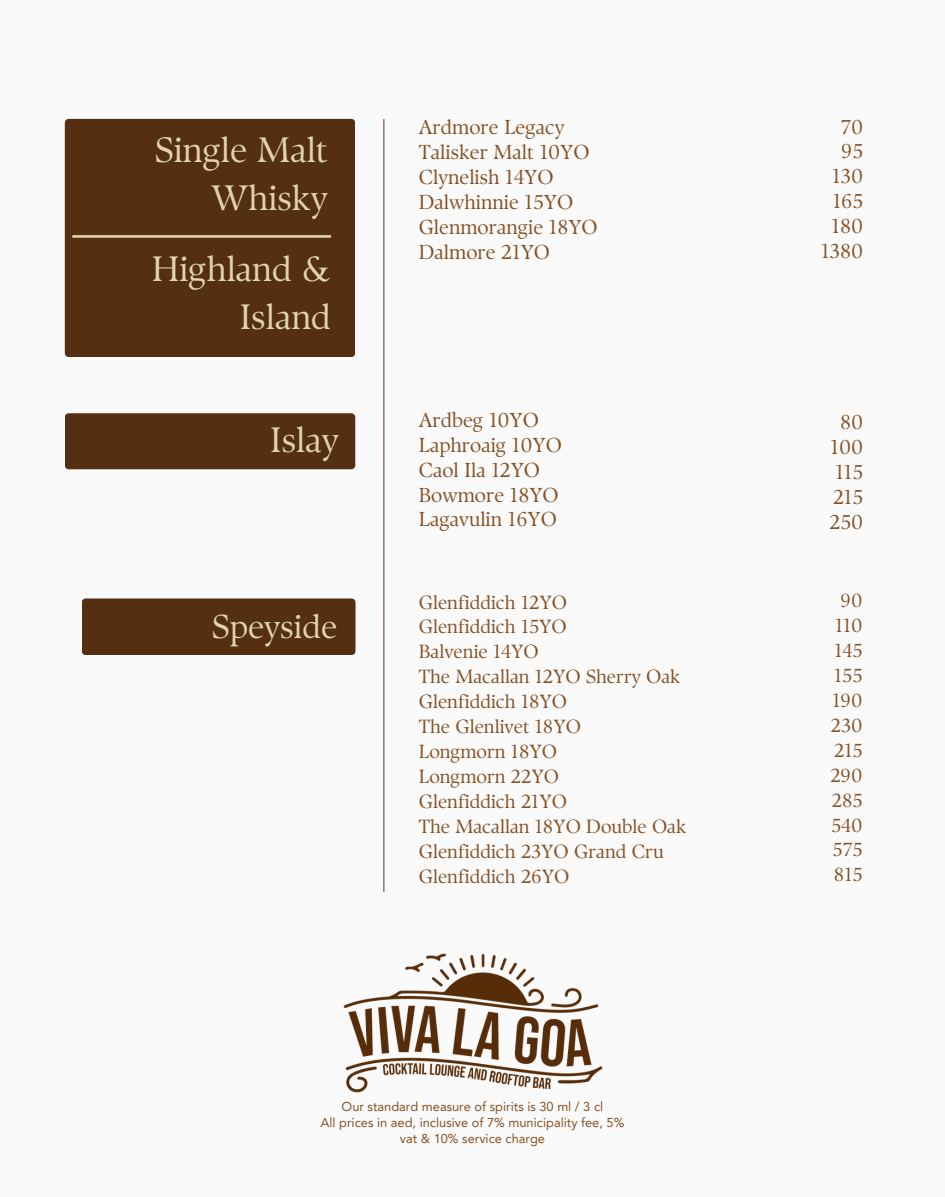
<style>
.page{position:relative;width:945px;height:1197px;background:#fafafa}
.page>*{position:absolute;margin:0;border:0;box-sizing:border-box;transform-origin:0 0}
.t1{font:35.18px/48.3px "TY Serif D";color:#e2d2b1;text-align:right}
.t2{font:33.25px "TY Serif D";color:#e2d2b1}
.t3{font:20.12px/24.8px "TY Serif D";color:#865024}
.t4{font:19.07px/24.8px "TY Serif D";color:#865024}
.t5{font:12.78px/16.1px "Avenir LT Pro";color:#865024;text-align:center}
</style>
<div class="page">
<hr style="left:383px;top:120px;width:2px;height:771px;background:#88634c">
<div style="left:65px;top:119px;width:290px;height:238px;background:#542f11;border-radius:4px"></div>
<div style="left:65px;top:413px;width:290px;height:56px;background:#542f11;border-radius:4px"></div>
<hr style="left:72px;top:235px;width:259px;height:3px;background:#e2d2b1">
<img style="left:343px;top:953px;width:260px;height:140px">
<div style="left:82px;top:598px;width:273px;height:57px;background:#542f11;border-radius:4px"></div>
<h1 class="t1" style="left:155px;top:126px;width:174px">Single Malt<br>Whisky</h1>
<h2 class="t1" style="left:152px;top:244px;width:181px">Highland &amp;<br>Island</h2>
<p class="t1" style="left:270px;top:415px;width:70px">Islay</p>
<p class="t2" style="left:212px;top:606px;width:127px">Speyside</p>
<h1 class="t3" style="left:419px;top:115px;width:180px">Ardmore Legacy<br>Talisker Malt 10YO<br>Clynelish 14YO<br>Dalwhinnie 15YO<br>Glenmorangie 18YO<br>Dalmore 21YO</h1>
<p class="t3" style="left:419px;top:407px;width:145px">Ardbeg 10YO<br>Laphroaig 10YO<br>Caol Ila 12YO<br>Bowmore 18YO<br>Lagavulin 16YO</p>
<p class="t4" style="left:419px;top:589px;width:269px">Glenfiddich 12YO<br>Glenfiddich 15YO<br>Balvenie 14YO<br>The Macallan 12YO Sherry Oak<br>Glenfiddich 18YO<br>The Glenlivet 18YO<br>Longmorn 18YO<br>Longmorn 22YO<br>Glenfiddich 21YO<br>The Macallan 18YO Double Oak<br>Glenfiddich 23YO Grand Cru<br>Glenfiddich 26YO</p>
<h2 class="t5" style="left:342px;top:1100px;width:263px">Our standard measure of spirits is 30 ml / 3 cl</h2>
<h2 class="t5" style="left:320px;top:1116px;width:305px">All prices in aed, inclusive of 7% municipality fee, 5% vat &amp; 10% service charge</h2>
<h1 class="t3" style="left:821px;top:114px;width:44px;text-align:right">70<br>95<br>130<br>165<br>180<br>1380</h1>
<h1 class="t3" style="left:829px;top:410px;width:35px;text-align:center">80<br>100<br>115<br>215<br>250</h1>
<p class="t4" style="left:830px;top:588px;width:34px;text-align:center">90<br>110<br>145<br>155<br>190<br>230<br>215<br>290<br>285<br>540<br>575<br>815</p>
</div>
